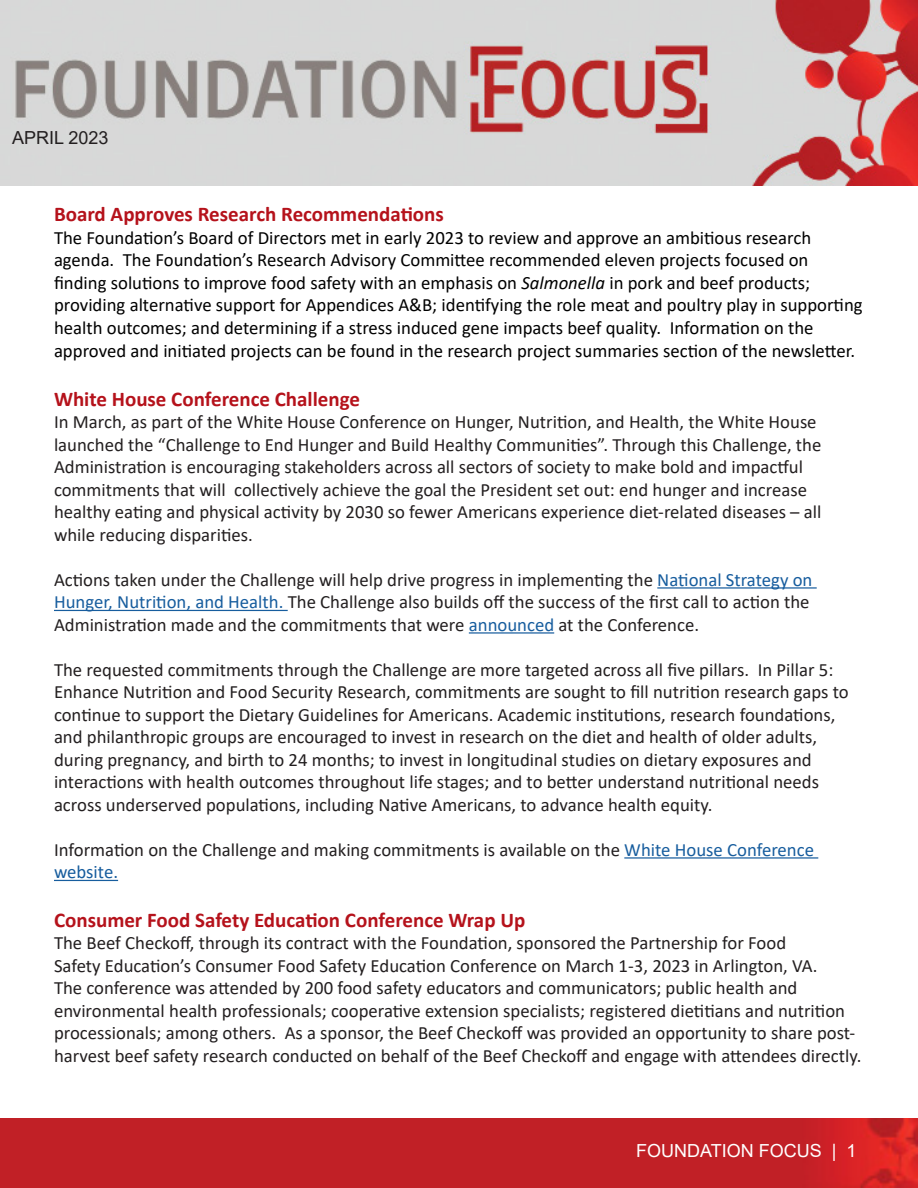
<style>
.page{position:relative;width:918px;height:1188px;background:#fff}
.page>*{position:absolute;margin:0;border:0;box-sizing:border-box;transform-origin:0 0}
.t1{font:700 21px "Calibri";color:#b5121b}
.t2{font:18.75px/22.5px "Calibri";color:#231f20}
.t3{font:18.75px/22.6px "Calibri";color:#000}
.t4{font:18px "Arial";color:#fff}
.t5{font:18px "Arial";color:#231f20}
.s1{font-style:italic}
.s2{color:#175d9e}
</style>
<div class="page">
<img style="left:0;top:1119px;width:918px;height:69px">
<img style="left:0;top:0;width:918px;height:186px">
<hr style="left:657px;top:587px;width:160px;height:2px;background:#175d9e">
<hr style="left:54px;top:610px;width:234px;height:1px;background:#175d9e">
<hr style="left:469px;top:632px;width:85px;height:2px;background:#175d9e">
<hr style="left:624px;top:857px;width:194px;height:2px;background:#175d9e">
<hr style="left:54px;top:880px;width:64px;height:1px;background:#175d9e">
<p class="t5" style="left:12px;top:126px;width:98px">APRIL 2023</p>
<p class="t1" style="left:54px;top:200px;width:391px">Board Approves Research Recommendations</p>
<p class="t3" style="left:54px;top:226px;width:810px">The Foundation’s Board of Directors met in early 2023 to review and approve an ambitious research agenda. The Foundation’s Research Advisory Committee recommended eleven projects focused on finding solutions to improve food safety with an emphasis on <span class="s1">Salmonella</span> in pork and beef products; providing alternative support for Appendices A&amp;B; identifying the role meat and poultry play in supporting health outcomes; and determining if a stress induced gene impacts beef quality. Information on the approved and initiated projects can be found in the research project summaries section of the newsletter.</p>
<p class="t1" style="left:54px;top:384px;width:308px">White House Conference Challenge</p>
<p class="t2" style="left:54px;top:410px;width:769px">In March, as part of the White House Conference on Hunger, Nutrition, and Health, the White House launched the “Challenge to End Hunger and Build Healthy Communities”. Through this Challenge, the Administration is encouraging stakeholders across all sectors of society to make bold and impactful commitments that will collectively achieve the goal the President set out: end hunger and increase healthy eating and physical activity by 2030 so fewer Americans experience diet-related diseases – all while reducing disparities.</p>
<p class="t2" style="left:54px;top:568px;width:760px">Actions taken under the Challenge will help drive progress in implementing the <span class="s2">National Strategy on<br>Hunger, Nutrition, and Health.</span> The Challenge also builds off the success of the first call to action the<br>Administration made and the commitments that were <span class="s2">announced</span> at the Conference.</p>
<p class="t2" style="left:54px;top:658px;width:796px">The requested commitments through the Challenge are more targeted across all five pillars. In Pillar 5:<br>Enhance Nutrition and Food Security Research, commitments are sought to fill nutrition research gaps to continue to support the Dietary Guidelines for Americans. Academic institutions, research foundations, and philanthropic groups are encouraged to invest in research on the diet and health of older adults, during pregnancy, and birth to 24 months; to invest in longitudinal studies on dietary exposures and interactions with health outcomes throughout life stages; and to better understand nutritional needs across underserved populations, including Native Americans, to advance health equity.</p>
<p class="t2" style="left:54px;top:838px;width:762px">Information on the Challenge and making commitments is available on the <span class="s2">White House Conference website.</span></p>
<p class="t1" style="left:54px;top:905px;width:473px">Consumer Food Safety Education Conference Wrap Up</p>
<p class="t2" style="left:54px;top:931px;width:809px">The Beef Checkoff, through its contract with the Foundation, sponsored the Partnership for Food<br>Safety Education’s Consumer Food Safety Education Conference on March 1-3, 2023 in Arlington, VA.<br>The conference was attended by 200 food safety educators and communicators; public health and environmental health professionals; cooperative extension specialists; registered dietitians and nutrition processionals; among others. As a sponsor, the Beef Checkoff was provided an opportunity to share post&shy;harvest beef safety research conducted on behalf of the Beef Checkoff and engage with attendees directly.</p>
<p class="t4" style="left:636px;top:1139px;width:222px">FOUNDATION FOCUS | 1</p>
</div>
